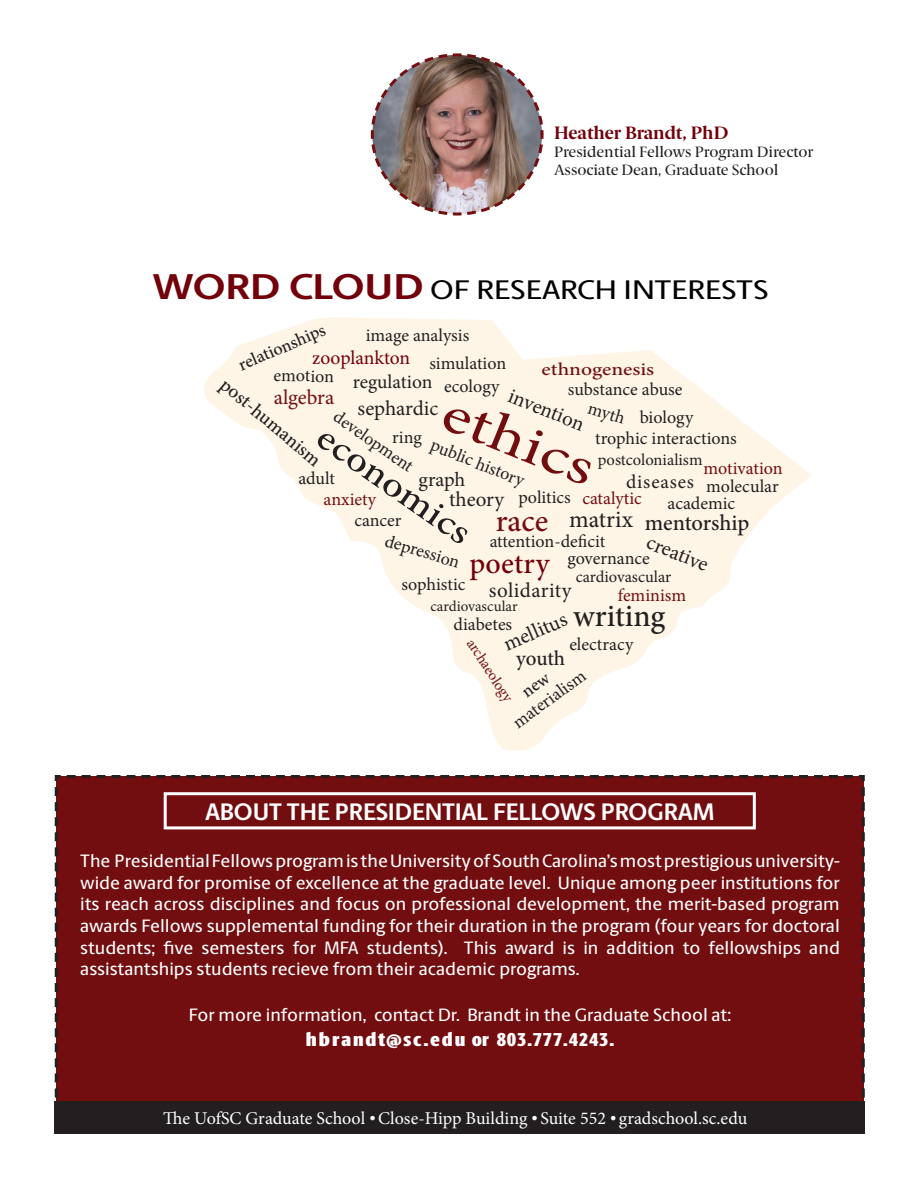
<style>
.page{position:relative;width:918px;height:1188px;background:#fff}
.page>*{position:absolute;margin:0;border:0;box-sizing:border-box;transform-origin:0 0}
.t1{font:54px "Minion Pro";color:#730e10;scale:1.27 1}
.t2{font:500 36px "Minion Pro";color:#231f20;scale:1.16 1}
.t3{font:500 31.5px "Minion Pro";color:#231f20}
.t4{font:500 31.5px "Minion Pro";color:#730e10}
.t5{font:500 30px "Minion Pro";letter-spacing:.01em;color:#73000a}
.t6{font:500 27px "Berlingske Sans";letter-spacing:-.005em;color:#000;scale:1.16 1}
.t7{font:700 24px "Berlingske Sans";letter-spacing:-.01em;color:#fff}
.t8{font:24px "Minion Pro";color:#231f20}
.t9{font:500 22.5px "Minion Pro";letter-spacing:-.005em;color:#231f20}
.t10{font:21px "Minion Pro";letter-spacing:.005em;color:#231f20}
.t11{font:21px "Minion Pro";color:#730e10}
.t12{font:500 21px "Minion Pro";letter-spacing:-.01em;color:#231f20}
.t13{font:20.25px "Minion Pro";letter-spacing:-.005em;color:#231f20}
.t14{font:800 19.5px "Berlingske Sans X Cn";letter-spacing:.075em;color:#fff;scale:1.34 1}
.t15{font:500 19.5px "Minion Pro";color:#231f20}
.t16{font:19.5px "Minion Pro";letter-spacing:-.005em;color:#73000a}
.t17{font:19.5px "Minion Pro";letter-spacing:.005em;color:#231f20}
.t18{font:19.5px "Minion Pro";letter-spacing:.04em;color:#231f20}
.t19{font:500 18px/21.6px "Berlingske Sans";color:#fff;text-align:justify}
.t20{font:18px "Minion Pro";color:#231f20}
.t21{font:18px "Minion Pro";color:#fff}
.t22{font:18px "Minion Pro";color:#730e10}
.t23{font:700 18px "Berlingske Serif";color:#73000a}
.t24{font:500 18px "Minion Pro";color:#231f20}
.t25{font:500 18px "Minion Pro";color:#730e10;scale:1.2 1}
.t26{font:16.5px "Minion Pro";color:#231f20}
.t27{font:500 15px "Berlingske Serif";color:#231f20}
.t28{font:15px "Minion Pro";color:#231f20}
.t29{font:15px "Minion Pro";color:#730e10}
.s1{font-weight:700;font-size:36px;color:#73000a}
.s2{font-size:18.75px}
.s3{font-family:"Onyx"}
</style>
<div class="page">
<svg style="left:54px;top:775px;width:811px;height:336px;background:#711517"></svg>
<div style="left:165px;top:794px;width:589px;height:34px;background:#730e10"></div>
<div style="left:164px;top:792px;width:592px;height:37px;border:3px solid #fff"></div>
<div style="left:80px;top:832px;width:760px;height:278px;background:#730e10"></div>
<img style="left:370px;top:53px;width:174px;height:163px">
<div style="left:55px;top:1101px;width:810px;height:33px;background:#231f20"></div>
<svg style="left:523px;top:674px;width:28px;height:24px"></svg>
<p class="t23" style="left:554px;top:118px;width:176px">Heather Brandt, PhD</p>
<p class="t27" style="left:554px;top:140px;width:261px">Presidential Fellows Program Director</p>
<p class="t27" style="left:554px;top:158px;width:226px">Associate Dean, Graduate School</p>
<p class="t6" style="left:152px;top:268px;width:533px"><span class="s1">WORD CLOUD</span> OF RESEARCH INTERESTS</p>
<p class="t24" style="left:234px;top:354px;width:95px;rotate:-23deg">relationships</p>
<p class="t20" style="left:366px;top:323px;width:105px">image analysis</p>
<p class="t16" style="left:312px;top:345px;width:99px">zooplankton</p>
<p class="t20" style="left:429px;top:351px;width:78px">simulation</p>
<p class="t25" style="left:542px;top:357px;width:95px">ethnogenesis</p>
<p class="t20" style="left:640px;top:405px;width:55px">biology</p>
<p class="t20" style="left:274px;top:363px;width:62px;rotate:1deg">emotion</p>
<p class="t17" style="left:353px;top:369px;width:81px">regulation</p>
<p class="t20" style="left:444px;top:374px;width:57px">ecology</p>
<p class="t15" style="left:231px;top:372px;width:126px;rotate:40deg">post-humanism</p>
<p class="t20" style="left:568px;top:377px;width:116px">substance abuse</p>
<p class="t10" style="left:515px;top:381px;width:82px;rotate:22deg">invention</p>
<p class="t11" style="left:274px;top:383px;width:62px">algebra</p>
<p class="t10" style="left:357px;top:394px;width:82px">sephardic</p>
<p class="t1" style="left:458px;top:377px;width:127px;rotate:22deg">ethics</p>
<p class="t20" style="left:592px;top:396px;width:39px;rotate:17deg">myth</p>
<p class="t20" style="left:342px;top:405px;width:95px;rotate:35deg">development</p>
<p class="t2" style="left:334px;top:413px;width:156px;rotate:35deg">economics</p>
<p class="t20" style="left:595px;top:426px;width:143px">trophic interactions</p>
<p class="t20" style="left:392px;top:425px;width:31px">ring</p>
<p class="t20" style="left:436px;top:433px;width:101px;rotate:22deg">public history</p>
<p class="t26" style="left:598px;top:448px;width:106px">postcolonialism</p>
<p class="t22" style="left:704px;top:457px;width:81px">motivation</p>
<p class="t20" style="left:298px;top:466px;width:38px">adult</p>
<p class="t13" style="left:418px;top:466px;width:48px">graph</p>
<p class="t18" style="left:626px;top:468px;width:69px">diseases</p>
<p class="t20" style="left:706px;top:475px;width:74px">molecular</p>
<p class="t20" style="left:518px;top:485px;width:54px">politics</p>
<p class="t22" style="left:582px;top:486px;width:61px">catalytic</p>
<p class="t10" style="left:449px;top:485px;width:57px">theory</p>
<p class="t22" style="left:324px;top:488px;width:54px">anxiety</p>
<p class="t20" style="left:667px;top:491px;width:69px">academic</p>
<p class="t8" style="left:569px;top:503px;width:65px">matrix</p>
<p class="t9" style="left:645px;top:508px;width:106px">mentorship</p>
<p class="t4" style="left:496px;top:500px;width:54px">race</p>
<p class="t20" style="left:354px;top:508px;width:49px">cancer</p>
<p class="t20" style="left:389px;top:529px;width:79px;rotate:17deg">depression</p>
<p class="t20" style="left:490px;top:529px;width:117px">attention-deficit</p>
<p class="t10" style="left:489px;top:576px;width:84px">solidarity</p>
<p class="t10" style="left:653px;top:528px;width:66px;rotate:22deg">creative</p>
<p class="t5" style="left:469px;top:543px;width:82px">poetry</p>
<p class="t20" style="left:567px;top:546px;width:84px">governance</p>
<p class="t26" style="left:576px;top:566px;width:97px">cardiovascular</p>
<p class="t20" style="left:402px;top:572px;width:65px">sophistic</p>
<p class="t22" style="left:618px;top:583px;width:70px">feminism</p>
<p class="t28" style="left:431px;top:596px;width:89px">cardiovascular</p>
<p class="t3" style="left:573px;top:595px;width:94px">writing</p>
<p class="t10" style="left:499px;top:632px;width:69px;rotate:-23deg">mellitus</p>
<p class="t20" style="left:454px;top:612px;width:60px">diabetes</p>
<p class="t20" style="left:569px;top:632px;width:65px">electracy</p>
<p class="t29" style="left:479px;top:634px;width:74px;rotate:57deg">archaeology</p>
<p class="t12" style="left:516px;top:644px;width:50px">youth</p>
<p class="t20" style="left:508px;top:714px;width:87px;rotate:-36deg">materialism</p>
<p class="t7" style="left:205px;top:794px;width:511px">ABOUT THE PRESIDENTIAL FELLOWS PROGRAM</p>
<p class="t19" style="left:80px;top:850px;width:761px">The Presidential Fellows program is the University of South Carolina’s most prestigious university&shy;wide award for promise of excellence at the graduate level. Unique among peer institutions for its reach across disciplines and focus on professional development, the merit-based program awards Fellows supplemental funding for their duration in the program (four years for doctoral students; five semesters for MFA students). This award is in addition to fellowships and assistantships students recieve from their academic programs.</p>
<p class="t19" style="left:189px;top:1003px;width:544px">For more information, contact Dr. Brandt in the Graduate School at:</p>
<p class="t14" style="left:306px;top:1025px;width:232px">hbrandt@sc.edu or <span class="s2">803.777.4243</span>.</p>
<p class="t21" style="left:163px;top:1106px;width:586px">The UofSC Graduate School <span class="s3">•</span> Close-Hipp Building <span class="s3">•</span> Suite 552 <span class="s3">•</span> gradschool.sc.edu</p>
</div>
